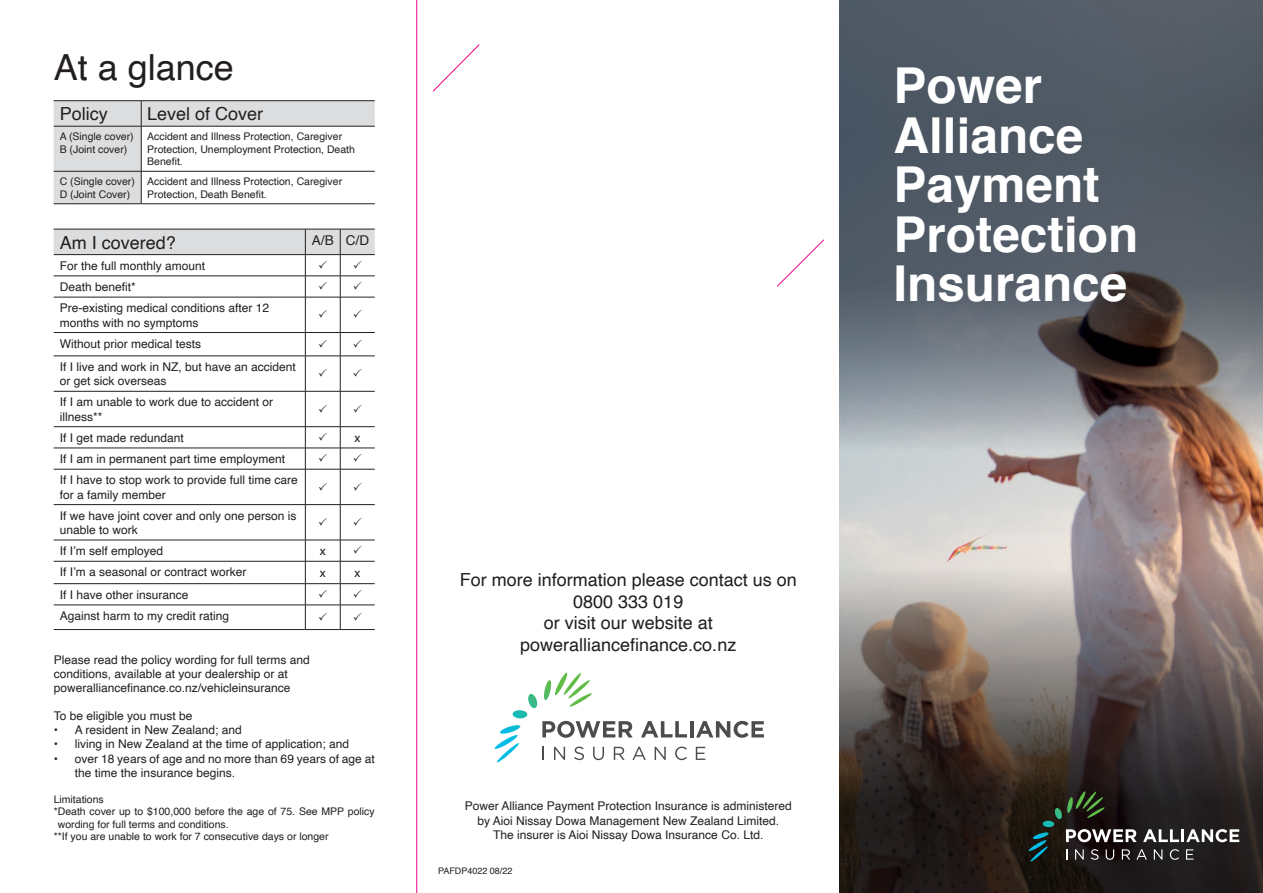
<style>
.page{position:relative;width:1263px;height:893px;background:#fff}
.page>*{position:absolute;margin:0;border:0;box-sizing:border-box;transform-origin:0 0}
.t1{font:700 49.5px/49.5px "Helvetica";color:#fff}
.t2{font:36px "Helvetica";color:#231f20}
.t3{font:18px/21.6px "Helvetica";color:#231f20;text-align:center}
.t4{font:13.5px "Helvetica";color:#231f20}
.t5{font:12px/14.4px "Helvetica";color:#231f20}
.t6{font:10.5px/12.6px "Helvetica";color:#231f20}
.t7{font:9px "Helvetica";color:#231f20}
</style>
<div class="page">
<img style="left:840px;top:491px;width:423px;height:70px">
<svg style="left:840px;top:0;width:423px;height:491px;background:#65686f"></svg>
<svg style="left:840px;top:561px;width:423px;height:332px;background:#605652"></svg>
<hr style="left:54px;top:297px;width:251px;height:1px;background:#231f20">
<hr style="left:305px;top:297px;width:35px;height:1px;background:#231f20">
<hr style="left:305px;top:297px;width:1px;height:35px;background:#231f20">
<hr style="left:340px;top:297px;width:35px;height:1px;background:#231f20">
<hr style="left:340px;top:297px;width:1px;height:35px;background:#231f20">
<hr style="left:54px;top:332px;width:251px;height:1px;background:#231f20">
<hr style="left:305px;top:332px;width:35px;height:1px;background:#231f20">
<svg style="left:305px;top:333px;width:1px;height:23px"></svg>
<hr style="left:340px;top:332px;width:35px;height:1px;background:#231f20">
<svg style="left:340px;top:333px;width:1px;height:23px"></svg>
<hr style="left:54px;top:356px;width:251px;height:1px;background:#231f20">
<hr style="left:305px;top:356px;width:35px;height:1px;background:#231f20">
<hr style="left:305px;top:356px;width:1px;height:35px;background:#231f20">
<hr style="left:340px;top:356px;width:35px;height:1px;background:#231f20">
<hr style="left:340px;top:356px;width:1px;height:35px;background:#231f20">
<hr style="left:54px;top:391px;width:251px;height:1px;background:#231f20">
<hr style="left:305px;top:391px;width:35px;height:1px;background:#231f20">
<hr style="left:305px;top:391px;width:1px;height:35px;background:#231f20">
<hr style="left:340px;top:391px;width:35px;height:1px;background:#231f20">
<hr style="left:340px;top:391px;width:1px;height:35px;background:#231f20">
<hr style="left:54px;top:426px;width:251px;height:1px;background:#231f20">
<hr style="left:305px;top:426px;width:35px;height:1px;background:#231f20">
<hr style="left:340px;top:426px;width:35px;height:1px;background:#231f20">
<hr style="left:54px;top:448px;width:251px;height:1px;background:#231f20">
<hr style="left:305px;top:448px;width:35px;height:1px;background:#231f20">
<svg style="left:305px;top:427px;width:1px;height:42px"></svg>
<hr style="left:340px;top:448px;width:35px;height:1px;background:#231f20">
<svg style="left:340px;top:427px;width:1px;height:42px"></svg>
<hr style="left:54px;top:469px;width:251px;height:1px;background:#231f20">
<hr style="left:305px;top:469px;width:35px;height:1px;background:#231f20">
<hr style="left:305px;top:469px;width:1px;height:35px;background:#231f20">
<hr style="left:340px;top:469px;width:35px;height:1px;background:#231f20">
<hr style="left:340px;top:469px;width:1px;height:35px;background:#231f20">
<hr style="left:54px;top:504px;width:251px;height:1px;background:#231f20">
<hr style="left:305px;top:504px;width:35px;height:1px;background:#231f20">
<hr style="left:305px;top:505px;width:1px;height:35px;background:#231f20">
<hr style="left:340px;top:504px;width:35px;height:1px;background:#231f20">
<hr style="left:340px;top:505px;width:1px;height:35px;background:#231f20">
<hr style="left:54px;top:540px;width:251px;height:1px;background:#231f20">
<hr style="left:305px;top:540px;width:35px;height:1px;background:#231f20">
<hr style="left:340px;top:540px;width:35px;height:1px;background:#231f20">
<hr style="left:54px;top:561px;width:251px;height:1px;background:#231f20">
<hr style="left:305px;top:561px;width:35px;height:1px;background:#231f20">
<hr style="left:340px;top:561px;width:35px;height:1px;background:#231f20">
<hr style="left:54px;top:583px;width:251px;height:1px;background:#231f20">
<hr style="left:305px;top:583px;width:35px;height:1px;background:#231f20">
<hr style="left:340px;top:583px;width:35px;height:1px;background:#231f20">
<hr style="left:54px;top:605px;width:251px;height:1px;background:#231f20">
<hr style="left:305px;top:605px;width:35px;height:1px;background:#231f20">
<svg style="left:305px;top:540px;width:1px;height:89px"></svg>
<hr style="left:340px;top:605px;width:35px;height:1px;background:#231f20">
<svg style="left:340px;top:540px;width:1px;height:89px"></svg>
<hr style="left:54px;top:629px;width:251px;height:1px;background:#231f20">
<hr style="left:305px;top:629px;width:35px;height:1px;background:#231f20">
<hr style="left:340px;top:629px;width:35px;height:1px;background:#231f20">
<hr style="left:54px;top:100px;width:87px;height:1px;background:#231f20">
<hr style="left:141px;top:100px;width:234px;height:1px;background:#231f20">
<svg style="left:54px;top:101px;width:321px;height:102px"></svg>
<hr style="left:141px;top:126px;width:1px;height:45px;background:#231f20">
<hr style="left:141px;top:171px;width:1px;height:33px;background:#231f20">
<hr style="left:54px;top:203px;width:87px;height:1px;background:#231f20">
<hr style="left:141px;top:203px;width:234px;height:1px;background:#231f20">
<hr style="left:54px;top:171px;width:87px;height:1px;background:#231f20">
<hr style="left:141px;top:171px;width:234px;height:1px;background:#231f20">
<hr style="left:54px;top:126px;width:87px;height:1px;background:#231f20">
<hr style="left:141px;top:126px;width:234px;height:1px;background:#231f20">
<svg style="left:432px;top:44px;width:48px;height:48px"></svg>
<svg style="left:777px;top:239px;width:47px;height:48px"></svg>
<hr style="left:690px;top:721px;width:3px;height:16px;background:#4b4c4d">
<svg style="left:696px;top:721px;width:68px;height:17px"></svg>
<svg style="left:494px;top:673px;width:193px;height:90px"></svg>
<svg style="left:696px;top:747px;width:9px;height:13px"></svg>
<svg style="left:1028px;top:791px;width:211px;height:71px;background:#32312f"></svg>
<hr style="left:416px;top:0;width:1px;height:893px;background:#ed028c">
<svg style="left:54px;top:229px;width:321px;height:68px"></svg>
<h2 class="t2" style="left:54px;top:40px;width:182px">At a glance</h2>
<h3 class="t3" style="left:60px;top:104px;width:50px">Policy</h3>
<h3 class="t3" style="left:147px;top:104px;width:118px">Level of Cover</h3>
<p class="t6" style="left:60px;top:130px;width:76px">A (Single cover)<br>B (Joint cover)</p>
<p class="t6" style="left:147px;top:130px;width:209px">Accident and Illness Protection, Caregiver<br>Protection, Unemployment Protection, Death<br>Benefit.</p>
<p class="t6" style="left:60px;top:175px;width:77px">C (Single cover)<br>D (Joint Cover)</p>
<p class="t6" style="left:147px;top:175px;width:196px">Accident and Illness Protection, Caregiver<br>Protection, Death Benefit.</p>
<h3 class="t3" style="left:60px;top:232px;width:118px">Am I covered?</h3>
<p class="t4" style="left:312px;top:230px;width:59px">A/B C/D</p>
<p class="t5" style="left:60px;top:255px;width:211px;line-height:21.3px">For the full monthly amount<br>Death benefit*<br>Pre-existing medical conditions after 12</p>
<p class="t5" style="left:60px;top:312px;width:143px;line-height:21px">months with no symptoms<br>Without prior medical tests</p>
<p class="t5" style="left:60px;top:360px;width:238px">If I live and work in NZ, but have an accident or get sick overseas</p>
<p class="t5" style="left:60px;top:395px;width:215px">If I am unable to work due to accident or illness**</p>
<p class="t5" style="left:60px;top:431px;width:126px">If I get made redundant</p>
<p class="t5" style="left:354px;top:431px;width:7px">x</p>
<p class="t5" style="left:60px;top:448px;width:240px;line-height:21.3px">If I am in permanent part time employment<br>If I have to stop work to provide full time care</p>
<p class="t5" style="left:60px;top:484px;width:238px;line-height:21px">for a family member<br>If we have joint cover and only one person is</p>
<p class="t5" style="left:60px;top:520px;width:105px;line-height:21px">unable to work<br>If I’m self employed</p>
<p class="t5" style="left:320px;top:544px;width:7px">x</p>
<p class="t5" style="left:60px;top:565px;width:188px">If I’m a seasonal or contract worker</p>
<p class="t5" style="left:320px;top:566px;width:7px">x</p>
<p class="t5" style="left:354px;top:566px;width:7px">x</p>
<p class="t5" style="left:60px;top:584px;width:171px;line-height:21.3px">If I have other insurance<br>Against harm to my credit rating</p>
<p class="t5" style="left:54px;top:653px;width:258px">Please read the policy wording for full terms and conditions, available at your dealership or at poweralliancefinance.co.nz/vehicleinsurance</p>
<p class="t5" style="left:54px;top:708px;width:140px">To be eligible you must be</p>
<p class="t5" style="left:54px;top:723px;width:190px">• A resident in New Zealand; and</p>
<p class="t5" style="left:54px;top:737px;width:297px">• living in New Zealand at the time of application; and</p>
<p class="t5" style="left:75px;top:752px;width:301px;text-indent:-21px">• over 18 years of age and no more than 69 years of age at the time the insurance begins.</p>
<p class="t6" style="left:54px;top:793px;width:52px">Limitations</p>
<p class="t6" style="left:54px;top:805px;width:323px">*Death cover up to $100,000 before the age of 75. See MPP policy</p>
<p class="t6" style="left:58px;top:818px;width:172px">wording for full terms and conditions.</p>
<p class="t6" style="left:54px;top:831px;width:276px">**If you are unable to work for 7 consecutive days or longer</p>
<h3 class="t3" style="left:460px;top:569px;width:339px">For more information please contact us on<br>0800 333 019<br>or visit our website at poweralliancefinance.co.nz</h3>
<p class="t5" style="left:465px;top:799px;width:328px;text-align:center">Power Alliance Payment Protection Insurance is administered by Aioi Nissay Dowa Management New Zealand Limited.<br>The insurer is Aioi Nissay Dowa Insurance Co. Ltd.</p>
<p class="t7" style="left:438px;top:864px;width:76px">PAFDP4022 08/22</p>
<h1 class="t1" style="left:893px;top:62px;width:246px">Power<br>Alliance<br>Payment<br>Protection<br>Insurance</h1>
</div>
